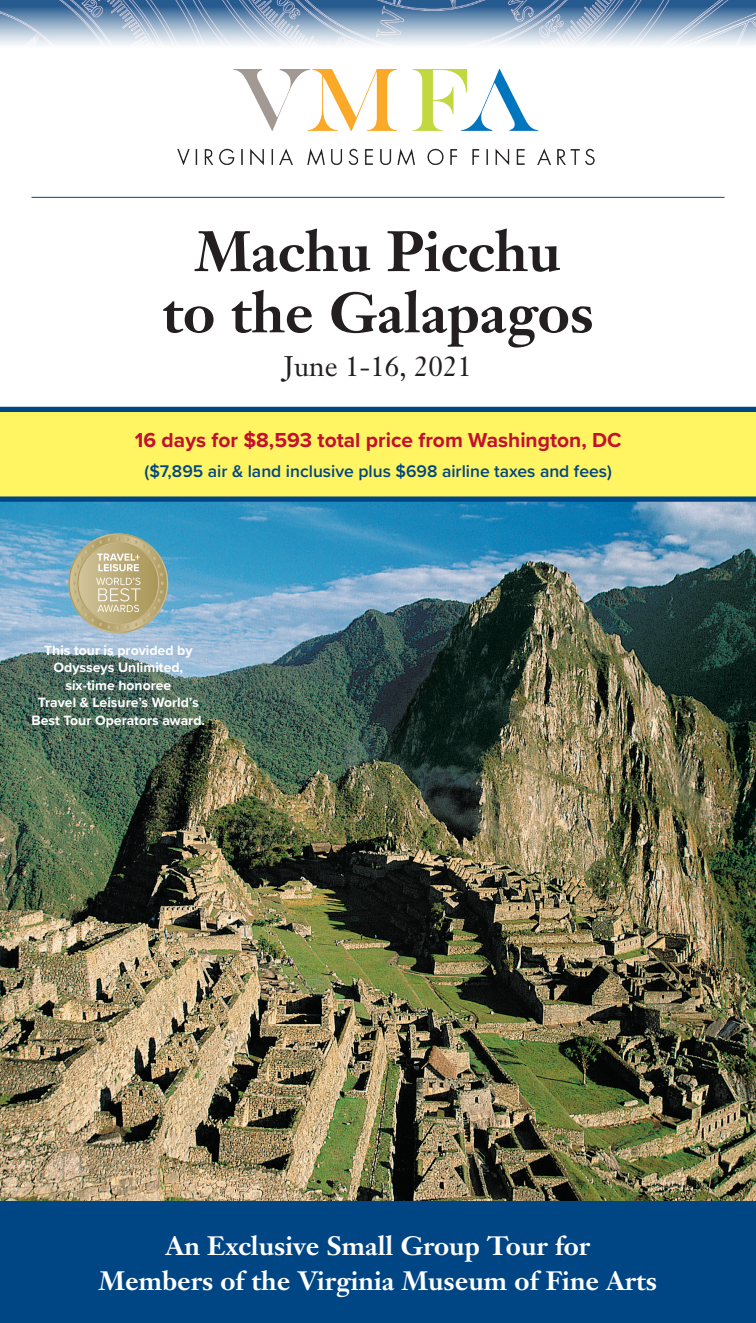
<style>
.page{position:relative;width:756px;height:1323px;background:#fff}
.page>*{position:absolute;margin:0;border:0;box-sizing:border-box;transform-origin:0 0}
.t1{font:700 56px/61.2px "Janson Text";color:#231f20;text-align:center}
.t2{font:28px "Janson Text";color:#231f20}
.t3{font:700 26.25px/35px "Janson Text";color:#fff;text-align:center}
.t4{font:700 21px "Proxima Nova";color:#c3102f}
.t5{font:600 17.5px "Proxima Nova";color:#004684}
.t6{font:700 14px/17.5px "Proxima Nova";color:#fff;text-align:center}
</style>
<div class="page">
<img style="left:0;top:502px;width:756px;height:700px">
<div style="left:0;top:1202px;width:756px;height:121px;background:#004684"></div>
<div style="left:0;top:409px;width:756px;height:88px;background:#fff461"></div>
<div style="left:0;top:407px;width:756px;height:5px;background:#004684"></div>
<div style="left:0;top:496px;width:756px;height:6px;background:#004684"></div>
<svg style="left:68px;top:533px;width:100px;height:100px;background:#afb194"></svg>
<img style="left:0;top:0;width:756px;height:45px">
<hr style="left:32px;top:197px;width:692px;height:1px;background:#004684">
<img style="left:177px;top:70px;width:418px;height:94px">
<p class="t1" style="left:162px;top:220px;width:433px">Machu Picchu to the Galapagos</p>
<p class="t2" style="left:284px;top:349px;width:190px">June 1-16, 2021</p>
<p class="t4" style="left:135px;top:424px;width:488px">16 days for $8,593 total price from Washington, DC</p>
<p class="t5" style="left:145px;top:458px;width:469px">($7,895 air &amp; land inclusive plus $698 airline taxes and fees)</p>
<p class="t6" style="left:32px;top:641px;width:175px">This tour is provided by<br>Odysseys Unlimited, six-time honoree<br>Travel &amp; Leisure’s World’s<br>Best Tour Operators award.</p>
<p class="t3" style="left:99px;top:1228px;width:560px">An Exclusive Small Group Tour for<br>Members of the Virginia Museum of Fine Arts</p>
</div>
